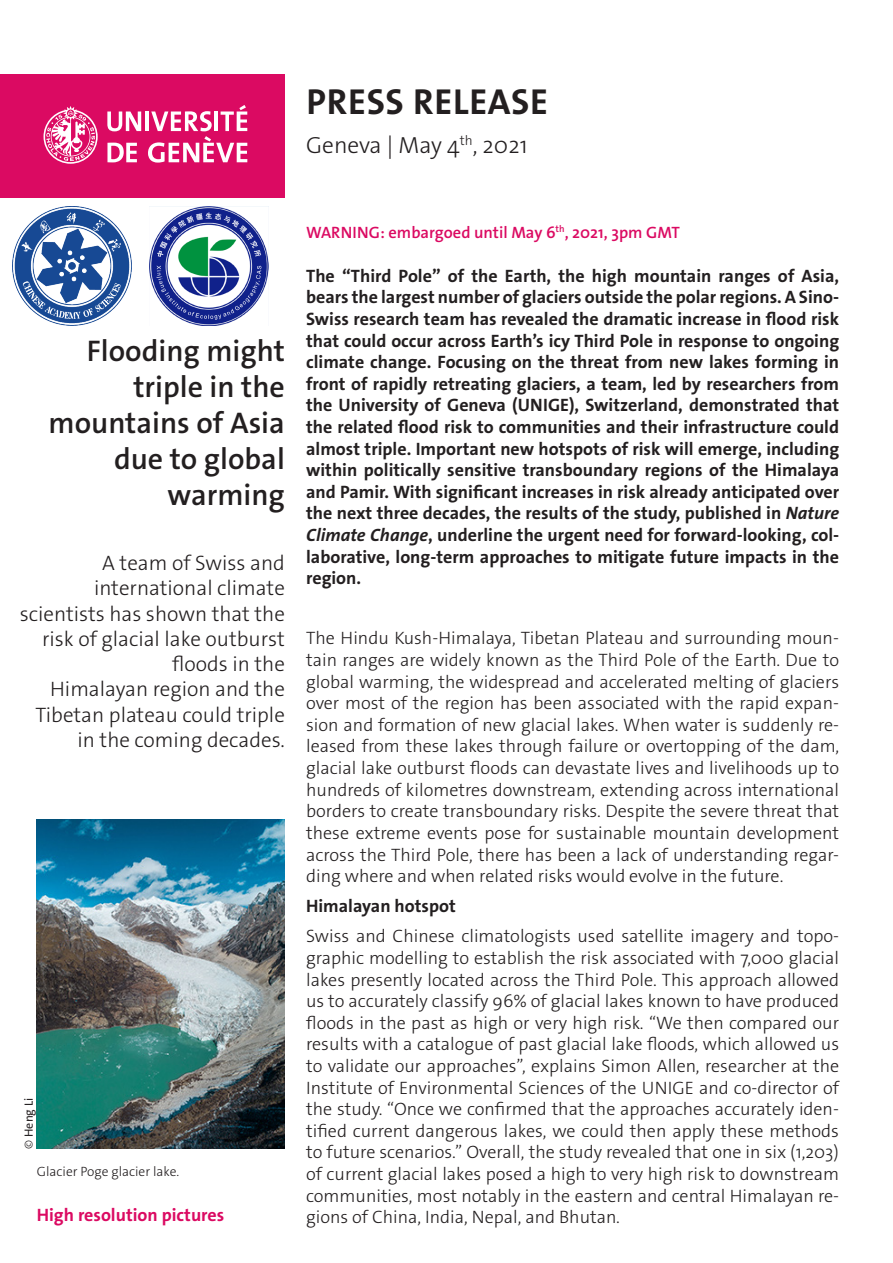
<style>
.page{position:relative;width:893px;height:1263px;background:#fff}
.page>*{position:absolute;margin:0;border:0;box-sizing:border-box;transform-origin:0 0}
._4__texte_courant{font:700 36.3px "The Sans Os F";letter-spacing:.02em;color:#231f20}
._1__grand_titre{font:600 30px/36px "The Sans Os F";color:#231f20;text-align:right}
._4__texte_courant-2{font:300 23.4px "The Sans Os F";color:#231f20}
._1__grand_titre-2{font:300 21px/25.2px "The Sans Os F";color:#231f20;text-align:right}
._4__texte_courant-3{font:300 18px/21.6px "The Sans Os F";color:#231f20;text-align:justify}
._4__texte_courant-4{font:700 18px/21.6px "The Sans Os F";color:#231f20;text-align:justify}
.t1{font:700 18px "The Sans Os F";color:#db0a62}
.embargo{font:600 16.5px "The Sans Os F";color:#db0a62}
.t2{font:300 13.5px "The Sans Os F";color:#231f20}
.t3{font:12px "The Sans Os F";color:#231f20}
.s1{font-weight:300}
.s2{font-style:italic}
</style>
<div class="page">
<div style="left:0;top:74px;width:285px;height:124px;background:#db0a62"></div>
<svg style="left:44px;top:106px;width:54px;height:58px"></svg>
<svg style="left:107px;top:111px;width:34px;height:20px"></svg>
<hr style="left:145px;top:111px;width:4px;height:20px;background:#fff">
<svg style="left:107px;top:143px;width:30px;height:19px"></svg>
<svg style="left:148px;top:105px;width:99px;height:58px"></svg>
<img style="left:13px;top:206px;width:119px;height:119px">
<img style="left:150px;top:207px;width:119px;height:118px">
<img style="left:37px;top:820px;width:248px;height:328px">
<p class="_4__texte_courant" style="left:306px;top:78px;width:243px">PRESS RELEASE</p>
<p class="_4__texte_courant-2" style="left:306px;top:130px;width:223px">Geneva | May 4<sup>th</sup>, 2021</p>
<p class="_1__grand_titre" style="left:49px;top:334px;width:238px">Flooding might triple in the mountains of Asia due to global warming</p>
<p class="_1__grand_titre-2" style="left:20px;top:551px;width:267px">A team of Swiss and international climate scientists has shown that the risk of glacial lake outburst floods in the<br>Himalayan region and the<br>Tibetan plateau could triple in the coming decades.</p>
<p class="t3" style="left:21px;top:1148px;width:52px;rotate:-90deg"><span class="s1">©</span> Heng Li</p>
<p class="t2" style="left:37px;top:1162px;width:144px">Glacier Poge glacier lake.</p>
<p class="t1" style="left:37px;top:1203px;width:189px">High resolution pictures</p>
<p class="embargo" style="left:306px;top:222px;width:375px">WARNING: embargoed until May 6<sup>th</sup>, 2021, 3pm GMT</p>
<p class="_4__texte_courant-4" style="left:306px;top:265px;width:534px">The “Third Pole” of the Earth, the high mountain ranges of Asia, bears the largest number of glaciers outside the polar regions. A Sino-Swiss research team has revealed the dramatic increase in flood risk that could occur across Earth’s icy Third Pole in response to ongoing climate change. Focusing on the threat from new lakes forming in front of rapidly retreating glaciers, a team, led by researchers from the University of Geneva (UNIGE), Switzerland, demonstrated that the related flood risk to communities and their infrastructure could almost triple. Important new hotspots of risk will emerge, including within politically sensitive transboundary regions of the Himalaya and Pamir. With significant increases in risk already anticipated over the next three decades, the results of the study, published in <span class="s2">Nature Climate Change</span>, underline the urgent need for forward-looking, col&shy;laborative, long-term approaches to mitigate future impacts in the region.</p>
<p class="_4__texte_courant-3" style="left:306px;top:628px;width:534px">The Hindu Kush-Himalaya, Tibetan Plateau and surrounding moun&shy;tain ranges are widely known as the Third Pole of the Earth. Due to global warming, the widespread and accelerated melting of glaciers over most of the region has been associated with the rapid expan&shy;sion and formation of new glacial lakes. When water is suddenly re&shy;leased from these lakes through failure or overtopping of the dam, glacial lake outburst floods can devastate lives and livelihoods up to hundreds of kilometres downstream, extending across international borders to create transboundary risks. Despite the severe threat that these extreme events pose for sustainable mountain development across the Third Pole, there has been a lack of understanding regar&shy;ding where and when related risks would evolve in the future.</p>
<p class="_4__texte_courant-4" style="left:306px;top:895px;width:151px">Himalayan hotspot</p>
<p class="_4__texte_courant-3" style="left:306px;top:925px;width:534px">Swiss and Chinese climatologists used satellite imagery and topo&shy;graphic modelling to establish the risk associated with 7,000 glacial lakes presently located across the Third Pole. This approach allowed us to accurately classify 96% of glacial lakes known to have produced floods in the past as high or very high risk. “We then compared our results with a catalogue of past glacial lake floods, which allowed us to validate our approaches”, explains Simon Allen, researcher at the Institute of Environmental Sciences of the UNIGE and co-director of the study. “Once we confirmed that the approaches accurately iden&shy;tified current dangerous lakes, we could then apply these methods to future scenarios.” Overall, the study revealed that one in six (1,203) of current glacial lakes posed a high to very high risk to downstream communities, most notably in the eastern and central Himalayan re&shy;gions of China, India, Nepal, and Bhutan.</p>
</div>
